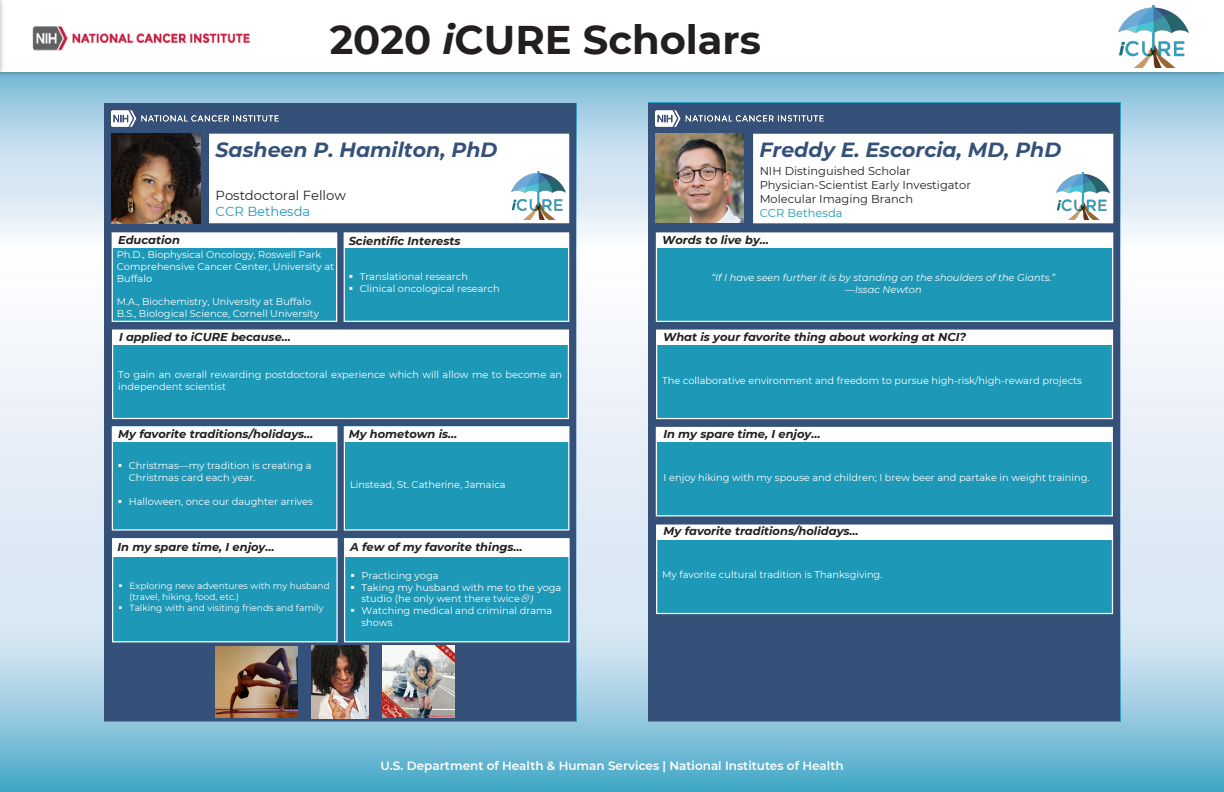
<style>
.page{position:relative;width:1224px;height:792px;background:#fff}
.page>*{position:absolute;margin:0;border:0;box-sizing:border-box;transform-origin:0 0}
.t1{font:700 40px "Montserrat";color:#231f20}
.t2{font:italic 700 20.5px "Montserrat";color:#355179}
.t3{font:13.1px "Montserrat";color:#231f20}
.t4{font:13.1px "Montserrat";color:#1e98b7}
.t5{font:600 12px "Montserrat";color:#fff}
.t6{font:italic 700 11.4px "Montserrat";color:#231f20}
.t7{font:11.4px "Montserrat";color:#231f20}
.t8{font:11.4px "Montserrat";color:#1e98b7}
.t9{font:9.8px/11.8px "Montserrat";color:#fff}
.t10{font:italic 9.8px/11.8px "Montserrat";color:#fff;text-align:center}
.t11{font:9.8px "Wingdings";color:#fff}
.t12{font:9px/10.8px "Montserrat";color:#fff}
.t13{font:9px "Wingdings";color:#fff}
.s1{font-style:italic}
.s2{font-style:inherit}
.s3{font-family:"Calibri";font-style:italic}
</style>
<div class="page">
<img style="left:0;top:77px;width:1224px;height:715px">
<div style="left:0;top:0;width:1224px;height:77px;background:#231f20;opacity:.4"></div>
<div style="left:0;top:0;width:1223px;height:72px;background:#fff"></div>
<img style="left:32px;top:26px;width:219px;height:25px">
<img style="left:1118px;top:6px;width:70px;height:61px">
<div style="left:649px;top:103px;width:471px;height:618px;background:#355179"></div>
<div style="left:754px;top:134px;width:359px;height:89px;background:#fff"></div>
<div style="left:656px;top:233px;width:457px;height:88px;background:#1e98b7"></div>
<div style="left:656px;top:232px;width:457px;height:90px;border:1px solid #fff"></div>
<div style="left:656px;top:233px;width:456px;height:15px;background:#fff"></div>
<div style="left:657px;top:330px;width:455px;height:89px;background:#1e98b7"></div>
<div style="left:656px;top:330px;width:457px;height:89px;border:1px solid #fff"></div>
<div style="left:656px;top:330px;width:456px;height:15px;background:#fff"></div>
<img style="left:1056px;top:172px;width:54px;height:47px">
<img style="left:655px;top:110px;width:169px;height:17px">
<div style="left:656px;top:427px;width:456px;height:89px;background:#1e98b7"></div>
<div style="left:656px;top:427px;width:457px;height:89px;border:1px solid #fff"></div>
<div style="left:656px;top:427px;width:456px;height:15px;background:#fff"></div>
<div style="left:657px;top:525px;width:455px;height:89px;background:#1e98b7"></div>
<div style="left:656px;top:525px;width:457px;height:89px;border:1px solid #fff"></div>
<div style="left:656px;top:525px;width:456px;height:15px;background:#fff"></div>
<div style="left:105px;top:103px;width:471px;height:618px;background:#355179"></div>
<div style="left:210px;top:134px;width:359px;height:89px;background:#fff"></div>
<div style="left:112px;top:233px;width:225px;height:88px;background:#1e98b7"></div>
<div style="left:112px;top:232px;width:225px;height:90px;border:1px solid #fff"></div>
<div style="left:112px;top:233px;width:224px;height:15px;background:#fff"></div>
<div style="left:344px;top:233px;width:225px;height:88px;background:#1e98b7"></div>
<div style="left:344px;top:232px;width:225px;height:90px;border:1px solid #fff"></div>
<div style="left:344px;top:233px;width:224px;height:15px;background:#fff"></div>
<div style="left:113px;top:330px;width:455px;height:88px;background:#1e98b7"></div>
<div style="left:112px;top:330px;width:457px;height:89px;border:1px solid #fff"></div>
<div style="left:112px;top:330px;width:456px;height:15px;background:#fff"></div>
<div style="left:112px;top:427px;width:225px;height:103px;background:#1e98b7"></div>
<div style="left:112px;top:426px;width:225px;height:105px;border:1px solid #fff"></div>
<div style="left:112px;top:427px;width:225px;height:15px;background:#fff"></div>
<div style="left:344px;top:427px;width:225px;height:103px;background:#1e98b7"></div>
<div style="left:344px;top:426px;width:225px;height:105px;border:1px solid #fff"></div>
<div style="left:344px;top:427px;width:225px;height:15px;background:#fff"></div>
<div style="left:113px;top:539px;width:224px;height:103px;background:#1e98b7"></div>
<div style="left:112px;top:538px;width:226px;height:104px;border:1px solid #fff"></div>
<div style="left:112px;top:539px;width:225px;height:17px;background:#fff"></div>
<div style="left:345px;top:539px;width:224px;height:103px;background:#1e98b7"></div>
<div style="left:344px;top:538px;width:226px;height:104px;border:1px solid #fff"></div>
<div style="left:344px;top:539px;width:225px;height:17px;background:#fff"></div>
<img style="left:111px;top:110px;width:168px;height:17px">
<img style="left:111px;top:134px;width:89px;height:89px">
<img style="left:512px;top:172px;width:54px;height:47px">
<img style="left:216px;top:647px;width:81px;height:70px">
<img style="left:311px;top:645px;width:58px;height:73px">
<img style="left:383px;top:646px;width:72px;height:72px">
<hr style="left:0;top:0;width:4px;height:77px;background:#231f20;opacity:.4">
<img style="left:655px;top:133px;width:88px;height:89px">
<h1 class="t1" style="left:330px;top:11px;width:433px">2020 <span class="s1">i</span><span class="s2">CURE</span> Scholars</h1>
<h2 class="t2" style="left:216px;top:135px;width:283px">Sasheen P. Hamilton, PhD</h2>
<p class="t3" style="left:216px;top:187px;width:132px">Postdoctoral Fellow</p>
<p class="t4" style="left:216px;top:202px;width:96px">CCR Bethesda</p>
<h3 class="t6" style="left:118px;top:232px;width:63px">Education</h3>
<p class="t9" style="left:117px;top:249px;width:219px">Ph.D., Biophysical Oncology, Roswell Park<br>Comprehensive Cancer Center, University at<br>Buffalo</p>
<p class="t9" style="left:117px;top:296px;width:204px">M.A., Biochemistry, University at Buffalo<br>B.S., Biological Science, Cornell University</p>
<h3 class="t6" style="left:349px;top:233px;width:113px">Scientific Interests</h3>
<p class="t9" style="left:360px;top:270px;width:110px">Translational research</p>
<p class="t9" style="left:360px;top:282px;width:141px">Clinical oncological research</p>
<h3 class="t6" style="left:119px;top:329px;width:173px">I applied to iCURE because…</h3>
<p class="t9" style="left:118px;top:368px;width:446px">To gain an overall rewarding postdoctoral experience which will allow me to become an independent scientist</p>
<h3 class="t6" style="left:118px;top:426px;width:197px">My favorite traditions/holidays…</h3>
<p class="t9" style="left:129px;top:460px;width:184px">Christmas—my tradition is creating a<br>Christmas card each year.</p>
<p class="t9" style="left:129px;top:495px;width:186px">Halloween, once our daughter arrives</p>
<h3 class="t6" style="left:349px;top:426px;width:110px">My hometown is…</h3>
<p class="t11" style="left:118px;top:460px;width:6px">▪</p>
<p class="t11" style="left:118px;top:496px;width:6px">▪</p>
<p class="t9" style="left:350px;top:478px;width:157px">Linstead, St. Catherine, Jamaica</p>
<h3 class="t6" style="left:118px;top:538px;width:159px">In my spare time, I enjoy…</h3>
<p class="t12" style="left:130px;top:580px;width:202px">Exploring new adventures with my husband (travel, hiking, food, etc.)</p>
<p class="t13" style="left:118px;top:581px;width:6px">▪</p>
<p class="t13" style="left:118px;top:602px;width:6px">▪</p>
<p class="t12" style="left:130px;top:602px;width:195px">Talking with and visiting friends and family</p>
<h3 class="t6" style="left:350px;top:539px;width:174px">A few of my favorite things…</h3>
<p class="t9" style="left:362px;top:569px;width:79px">Practicing yoga</p>
<p class="t9" style="left:362px;top:581px;width:201px">Taking my husband with me to the yoga studio (he only went there twice <span class="s3">)</span></p>
<p class="t9" style="left:362px;top:604px;width:192px">Watching medical and criminal drama shows</p>
<p class="t11" style="left:350px;top:605px;width:6px">▪</p>
<h2 class="t2" style="left:760px;top:135px;width:303px">Freddy E. Escorcia, MD, PhD</h2>
<p class="t7" style="left:760px;top:163px;width:153px">NIH Distinguished Scholar</p>
<p class="t7" style="left:760px;top:177px;width:213px">Physician-Scientist Early Investigator</p>
<p class="t7" style="left:760px;top:191px;width:155px">Molecular Imaging Branch</p>
<p class="t8" style="left:760px;top:205px;width:84px">CCR Bethesda</p>
<h3 class="t6" style="left:662px;top:232px;width:108px">Words to live by…</h3>
<p class="t10" style="left:712px;top:271px;width:345px">“If I have seen further it is by standing on the shoulders of the Giants.” —Issac Newton</p>
<h3 class="t6" style="left:663px;top:329px;width:305px">What is your favorite thing about working at NCI?</h3>
<p class="t9" style="left:662px;top:375px;width:421px">The collaborative environment and freedom to pursue high-risk/high-reward projects</p>
<h3 class="t6" style="left:663px;top:426px;width:159px">In my spare time, I enjoy…</h3>
<p class="t9" style="left:664px;top:471px;width:427px">I enjoy hiking with my spouse and children; I brew beer and partake in weight training.</p>
<h3 class="t6" style="left:664px;top:523px;width:197px">My favorite traditions/holidays…</h3>
<p class="t9" style="left:662px;top:568px;width:222px">My favorite cultural tradition is Thanksgiving.</p>
<p class="t5" style="left:380px;top:757px;width:465px">U.S. Department of Health &amp; Human Services | National Institutes of Health</p>
</div>
